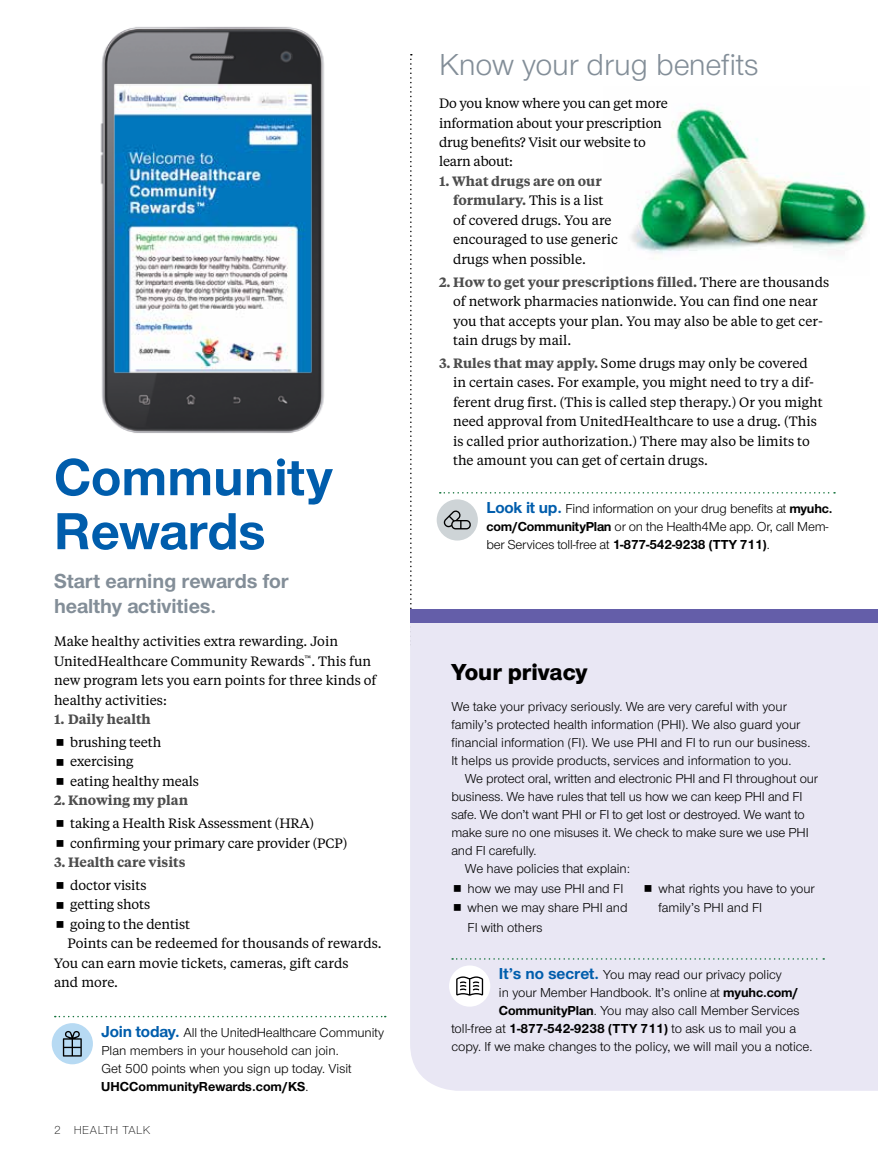
<style>
.page{position:relative;width:878px;height:1161px;background:#fff}
.page>*{position:absolute;margin:0;border:0;box-sizing:border-box;transform-origin:0 0}
.t1{font:700 54px/54px "UHC Sans";color:#005dac}
.t2{font:31.5px "UHC Sans";color:#838e98}
.t3{font:800 24px "UHC Sans";color:#000}
.t4{font:700 21px/25.2px "UHC Sans";color:#838e98}
.t5{font:13.5px/18px "UHC Sans";letter-spacing:-.005em;color:#000}
.t6{font:13.5px/19.5px "UHC Serif Text";color:#000}
.t7{font:600 13.5px "UHC Serif Text";color:#4d4d4d}
.t8{font:300 12px "UHC Sans";letter-spacing:.04em;color:#000}
.s1{font-weight:700;font-size:16.5px;color:#005dac}
.s2{font-weight:700}
.s3{font-weight:600;color:#4d4d4d}
</style>
<div class="page">
<svg style="left:410px;top:54px;width:2px;height:556px"></svg>
<div style="left:410px;top:623px;width:468px;height:468px;background:#e9e7f4"></div>
<div style="left:410px;top:610px;width:468px;height:13px;background:#645ea9"></div>
<img style="left:631px;top:108px;width:237px;height:146px">
<svg style="left:452px;top:958px;width:372px;height:2px"></svg>
<div style="left:449px;top:965px;width:41px;height:42px;background:#fff;border-radius:50%"></div>
<svg style="left:456px;top:976px;width:27px;height:20px"></svg>
<svg style="left:440px;top:492px;width:395px;height:2px"></svg>
<div style="left:436px;top:499px;width:42px;height:42px;background:#ced4d7;border-radius:50%"></div>
<svg style="left:444px;top:510px;width:27px;height:19px"></svg>
<svg style="left:55px;top:1016px;width:331px;height:1px"></svg>
<div style="left:52px;top:1023px;width:41px;height:41px;background:#b7daf3;border-radius:50%"></div>
<svg style="left:63px;top:1031px;width:19px;height:26px"></svg>
<img style="left:100px;top:26px;width:224px;height:407px">
<svg style="left:454px;top:885px;width:6px;height:7px"></svg>
<svg style="left:454px;top:904px;width:6px;height:7px"></svg>
<svg style="left:644px;top:885px;width:7px;height:7px"></svg>
<h1 class="t1" style="left:54px;top:448px;width:280px">Community<br>Rewards</h1>
<h3 class="t4" style="left:54px;top:568px;width:236px">Start earning rewards for healthy activities.</h3>
<p class="t6" style="left:54px;top:631px;width:324px">Make healthy activities extra rewarding. Join UnitedHealthcare Community Rewards<sup>™</sup>. This fun new program lets you earn points for three kinds of healthy activities:</p>
<p class="t7" style="left:54px;top:710px;width:98px">1. Daily health</p>
<p class="t6" style="left:70px;top:732px;width:130px">brushing teeth exercising<br>eating healthy meals</p>
<p class="t7" style="left:54px;top:791px;width:135px">2. Knowing my plan</p>
<p class="t6" style="left:70px;top:813px;width:278px">taking a Health Risk Assessment (HRA) confirming your primary care provider (PCP)</p>
<p class="t7" style="left:54px;top:853px;width:133px">3. Health care visits</p>
<p class="t6" style="left:70px;top:875px;width:78px">doctor visits</p>
<p class="t6" style="left:70px;top:894px;width:81px">getting shots</p>
<p class="t6" style="left:70px;top:914px;width:121px">going to the dentist</p>
<p class="t6" style="left:68px;top:933px;width:315px">Points can be redeemed for thousands of rewards.</p>
<p class="t6" style="left:54px;top:953px;width:296px">You can earn movie tickets, cameras, gift cards</p>
<p class="t6" style="left:54px;top:972px;width:66px">and more.</p>
<p class="t5" style="left:101px;top:1023px;width:284px"><span class="s1">Join today.</span> All the UnitedHealthcare Community Plan members in your household can join.<br>Get 500 points when you sign up today. Visit <span class="s2">UHCCommunityRewards.com/KS</span>.</p>
<p class="t8" style="left:54px;top:1122px;width:98px">2 HEALTH TALK</p>
<h2 class="t2" style="left:439px;top:44px;width:321px">Know your drug benefits</h2>
<p class="t6" style="left:439px;top:93px;width:230px">Do you know where you can get more information about your prescription drug benefits? Visit our website to learn about:</p>
<p class="t6" style="left:453px;top:171px;width:166px;text-indent:-14px"><span class="s3">1. What drugs are on our formulary.</span> This is a list of covered drugs. You are encouraged to use generic drugs when possible.</p>
<p class="t6" style="left:453px;top:272px;width:377px;text-indent:-14px"><span class="s3">2. How to get your prescriptions filled.</span> There are thousands of network pharmacies nationwide. You can find one near you that accepts your plan. You may also be able to get cer&shy;tain drugs by mail.</p>
<p class="t6" style="left:453px;top:353px;width:371px;text-indent:-14px"><span class="s3">3. Rules that may apply.</span> Some drugs may only be covered in certain cases. For example, you might need to try a dif&shy;ferent drug first. (This is called step therapy.) Or you might need approval from UnitedHealthcare to use a drug. (This is called prior authorization.) There may also be limits to the amount you can get of certain drugs.</p>
<p class="t5" style="left:486px;top:499px;width:347px"><span class="s1">Look it up.</span> Find information on your drug benefits at <span class="s2">myuhc. com/CommunityPlan</span> or on the Health4Me app. Or, call Mem&shy;ber Services toll-free at <span class="s2">1-877-542-9238 (TTY 711)</span>.</p>
<h3 class="t3" style="left:451px;top:655px;width:138px">Your privacy</h3>
<p class="t5" style="left:451px;top:697px;width:360px">We take your privacy seriously. We are very careful with your family’s protected health information (PHI). We also guard your financial information (FI). We use PHI and FI to run our business.<br>It helps us provide products, services and information to you.</p>
<p class="t5" style="left:465px;top:769px;width:355px">We protect oral, written and electronic PHI and FI throughout our</p>
<p class="t5" style="left:451px;top:787px;width:352px">business. We have rules that tell us how we can keep PHI and FI</p>
<p class="t5" style="left:451px;top:805px;width:355px">safe. We don’t want PHI or FI to get lost or destroyed. We want to</p>
<p class="t5" style="left:451px;top:823px;width:359px">make sure no one misuses it. We check to make sure we use PHI</p>
<p class="t5" style="left:451px;top:841px;width:87px">and FI carefully.</p>
<p class="t5" style="left:465px;top:859px;width:167px">We have policies that explain:</p>
<p class="t5" style="left:467px;top:878px;width:162px;line-height:19.5px">how we may use PHI and FI when we may share PHI and<br>FI with others</p>
<p class="t5" style="left:658px;top:878px;width:158px;line-height:19.5px">what rights you have to your family’s PHI and FI</p>
<p class="t5" style="left:499px;top:965px;width:284px"><span class="s1">It’s no secret.</span> You may read our privacy policy</p>
<p class="t5" style="left:499px;top:983px;width:301px">in your Member Handbook. It’s online at <span class="s2">myuhc.com/</span></p>
<p class="t5" style="left:499px;top:1001px;width:302px"><span class="s2">CommunityPlan</span>. You may also call Member Services</p>
<p class="t5" style="left:451px;top:1019px;width:346px">toll-free at <span class="s2">1-877-542-9238 (TTY 711)</span> to ask us to mail you a</p>
<p class="t5" style="left:451px;top:1037px;width:362px">copy. If we make changes to the policy, we will mail you a notice.</p>
</div>
